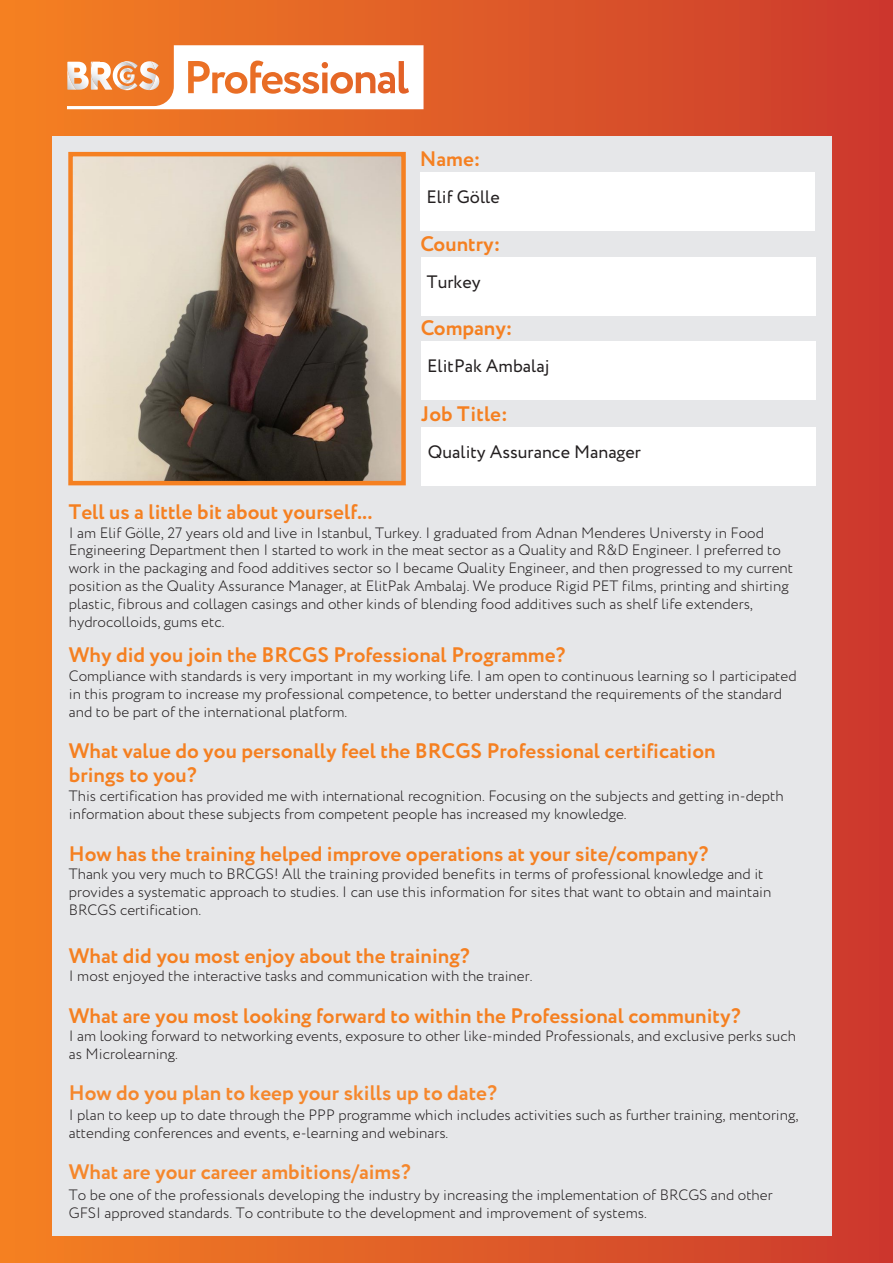
<style>
.page{position:relative;width:893px;height:1263px;background:#fff}
.page>*{position:absolute;margin:0;border:0;box-sizing:border-box;transform-origin:0 0}
.t1{font:700 21px/24px "Circe";color:#f58021}
.t2{font:700 21px "Circe";color:#f5872c}
.t3{font:18px "Circe";color:#231f20}
.t4{font:300 15px/18px "Circe";color:#231f20}
</style>
<div class="page">
<div style="left:1px;top:1px;width:891px;height:1261px;background:linear-gradient(to right,#f48427,#cc3a2f)"></div>
<div style="left:52px;top:136px;width:780px;height:1099px;background:#e6e7e9"></div>
<div style="left:420px;top:172px;width:394px;height:59px;background:#fff"></div>
<svg style="left:67px;top:45px;width:356px;height:64px"></svg>
<img style="left:73px;top:157px;width:328px;height:323px">
<div style="left:68px;top:152px;width:338px;height:333px;border:4px solid #f58021"></div>
<div style="left:421px;top:257px;width:394px;height:58px;background:#fff"></div>
<div style="left:421px;top:341px;width:394px;height:58px;background:#fff"></div>
<div style="left:422px;top:427px;width:394px;height:58px;background:#fff"></div>
<p class="t1" style="left:420px;top:148px;width:62px">Name:</p>
<p class="t3" style="left:426px;top:185px;width:75px">Elif Gölle</p>
<p class="t1" style="left:420px;top:233px;width:81px">Country:</p>
<p class="t3" style="left:427px;top:270px;width:55px">Turkey</p>
<p class="t1" style="left:421px;top:317px;width:93px">Company:</p>
<p class="t3" style="left:427px;top:354px;width:124px">ElitPak Ambalaj</p>
<p class="t1" style="left:421px;top:403px;width:88px">Job Title:</p>
<p class="t3" style="left:428px;top:440px;width:215px">Quality Assurance Manager</p>
<p class="t1" style="left:69px;top:501px;width:305px">Tell us a little bit about yourself...</p>
<p class="t4" style="left:69px;top:524px;width:726px">I am Elif Gölle, 27 years old and live in Istanbul, Turkey. I graduated from Adnan Menderes Universty in Food Engineering Department then I started to work in the meat sector as a Quality and R&amp;D Engineer. I preferred to work in the packaging and food additives sector so I became Quality Engineer, and then progressed to my current position as the Quality Assurance Manager, at ElitPak Ambalaj. We produce Rigid PET films, printing and shirting plastic, fibrous and collagen casings and other kinds of blending food additives such as shelf life extenders, hydrocolloids, gums etc.</p>
<p class="t1" style="left:69px;top:644px;width:498px">Why did you join the BRCGS Professional Programme?</p>
<p class="t4" style="left:69px;top:667px;width:729px">Compliance with standards is very important in my working life. I am open to continuous learning so I participated in this program to increase my professional competence, to better understand the requirements of the standard and to be part of the international platform.</p>
<p class="t1" style="left:69px;top:740px;width:648px">What value do you personally feel the BRCGS Professional certification brings to you?</p>
<p class="t4" style="left:69px;top:787px;width:716px">This certification has provided me with international recognition. Focusing on the subjects and getting in-depth information about these subjects from competent people has increased my knowledge.</p>
<p class="t1" style="left:69px;top:843px;width:641px">How has the training helped improve operations at your site/company?</p>
<p class="t4" style="left:69px;top:865px;width:704px">Thank you very much to BRCGS! All the training provided benefits in terms of professional knowledge and it provides a systematic approach to studies. I can use this information for sites that want to obtain and maintain<br>BRCGS certification.</p>
<p class="t1" style="left:69px;top:945px;width:402px">What did you most enjoy about the training?</p>
<p class="t4" style="left:69px;top:967px;width:465px">I most enjoyed the interactive tasks and communication with the trainer.</p>
<p class="t1" style="left:69px;top:1005px;width:673px">What are you most looking forward to within the Professional community?</p>
<p class="t4" style="left:69px;top:1027px;width:729px">I am looking forward to networking events, exposure to other like-minded Professionals, and exclusive perks such as Microlearning.</p>
<p class="t2" style="left:69px;top:1078px;width:430px">How do you plan to keep your skills up to date?</p>
<p class="t4" style="left:69px;top:1106px;width:731px">I plan to keep up to date through the PPP programme which includes activities such as further training, mentoring, attending conferences and events, e-learning and webinars.</p>
<p class="t2" style="left:69px;top:1158px;width:343px">What are your career ambitions/aims?</p>
<p class="t4" style="left:69px;top:1186px;width:705px">To be one of the professionals developing the industry by increasing the implementation of BRCGS and other<br>GFSI approved standards. To contribute to the development and improvement of systems.</p>
</div>
